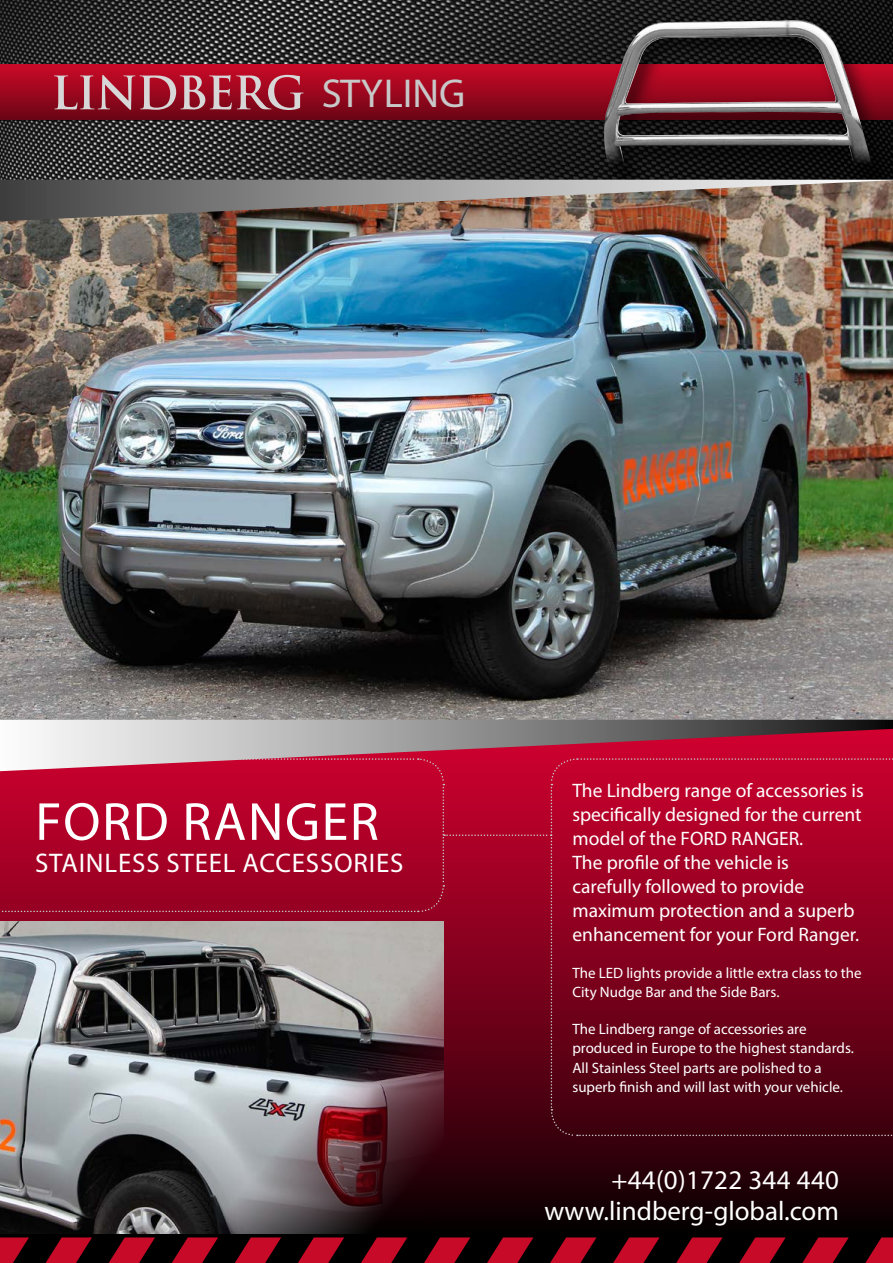
<style>
.page{position:relative;width:893px;height:1263px;background:#fff}
.page>*{position:absolute;margin:0;border:0;box-sizing:border-box;transform-origin:0 0}
.t1{font:54px "Myriad Pro";letter-spacing:.03em;color:#fff}
.t2{font:40.5px "Myriad Pro";color:#c8c8c8}
.t3{font:27px "Myriad Pro";letter-spacing:.01em;color:#fff}
.t4{font:27px "Myriad Pro";letter-spacing:.03em;color:#fff}
.t5{font:19.5px/24px "Myriad Pro";color:#fff}
.t6{font:15px/19.5px "Myriad Pro";color:#fff}
</style>
<div class="page">
<img style="left:0;top:0;width:893px;height:180px">
<svg style="left:0;top:1137px;width:893px;height:126px;background:#190005"></svg>
<img style="left:0;top:1137px;width:443px;height:96px">
<div style="left:0;top:65px;width:893px;height:55px;background:linear-gradient(to bottom,#cb0a28,#6a0515)"></div>
<svg style="left:54px;top:75px;width:250px;height:35px;background:#ae4a5a"></svg>
<div style="left:599px;top:15px;width:294px;height:188px;background:#000;opacity:.55"></div>
<img style="left:603px;top:20px;width:273px;height:160px">
<svg style="left:0;top:1237px;width:29px;height:26px"></svg>
<svg style="left:235px;top:1237px;width:46px;height:26px"></svg>
<svg style="left:109px;top:1237px;width:46px;height:26px"></svg>
<svg style="left:361px;top:1237px;width:46px;height:26px"></svg>
<svg style="left:46px;top:1237px;width:46px;height:26px"></svg>
<svg style="left:298px;top:1237px;width:46px;height:26px"></svg>
<svg style="left:172px;top:1237px;width:46px;height:26px"></svg>
<svg style="left:424px;top:1237px;width:46px;height:26px"></svg>
<svg style="left:487px;top:1237px;width:46px;height:26px"></svg>
<svg style="left:739px;top:1237px;width:47px;height:26px"></svg>
<svg style="left:613px;top:1237px;width:46px;height:26px"></svg>
<svg style="left:865px;top:1237px;width:28px;height:26px"></svg>
<svg style="left:550px;top:1237px;width:46px;height:26px"></svg>
<svg style="left:802px;top:1237px;width:47px;height:26px"></svg>
<svg style="left:676px;top:1237px;width:47px;height:26px"></svg>
<svg style="left:0;top:771px;width:893px;height:366px;background:#8b253c"></svg>
<img style="left:0;top:180px;width:893px;height:540px">
<svg style="left:5px;top:720px;width:888px;height:51px;background:#b76578"></svg>
<h2 class="t2" style="left:322px;top:68px;width:145px">STYLING</h2>
<h1 class="t1" style="left:35px;top:788px;width:345px">FORD RANGER</h1>
<h3 class="t4" style="left:35px;top:846px;width:370px">STAINLESS STEEL ACCESSORIES</h3>
<h3 class="t5" style="left:572px;top:778px;width:293px">The Lindberg range of accessories is specifically designed for the current model of the FORD RANGER.<br>The profile of the vehicle is<br>carefully followed to provide maximum protection and a superb enhancement for your Ford Ranger.</h3>
<p class="t6" style="left:572px;top:962px;width:291px">The LED lights provide a little extra class to the<br>City Nudge Bar and the Side Bars.</p>
<p class="t6" style="left:572px;top:1018px;width:283px">The Lindberg range of accessories are produced in Europe to the highest standards.<br>All Stainless Steel parts are polished to a superb finish and will last with your vehicle.</p>
<h3 class="t3" style="left:611px;top:1163px;width:229px">+44(0)1722 344 440</h3>
<h3 class="t3" style="left:544px;top:1194px;width:296px">www.lindberg-global.com</h3>
</div>
